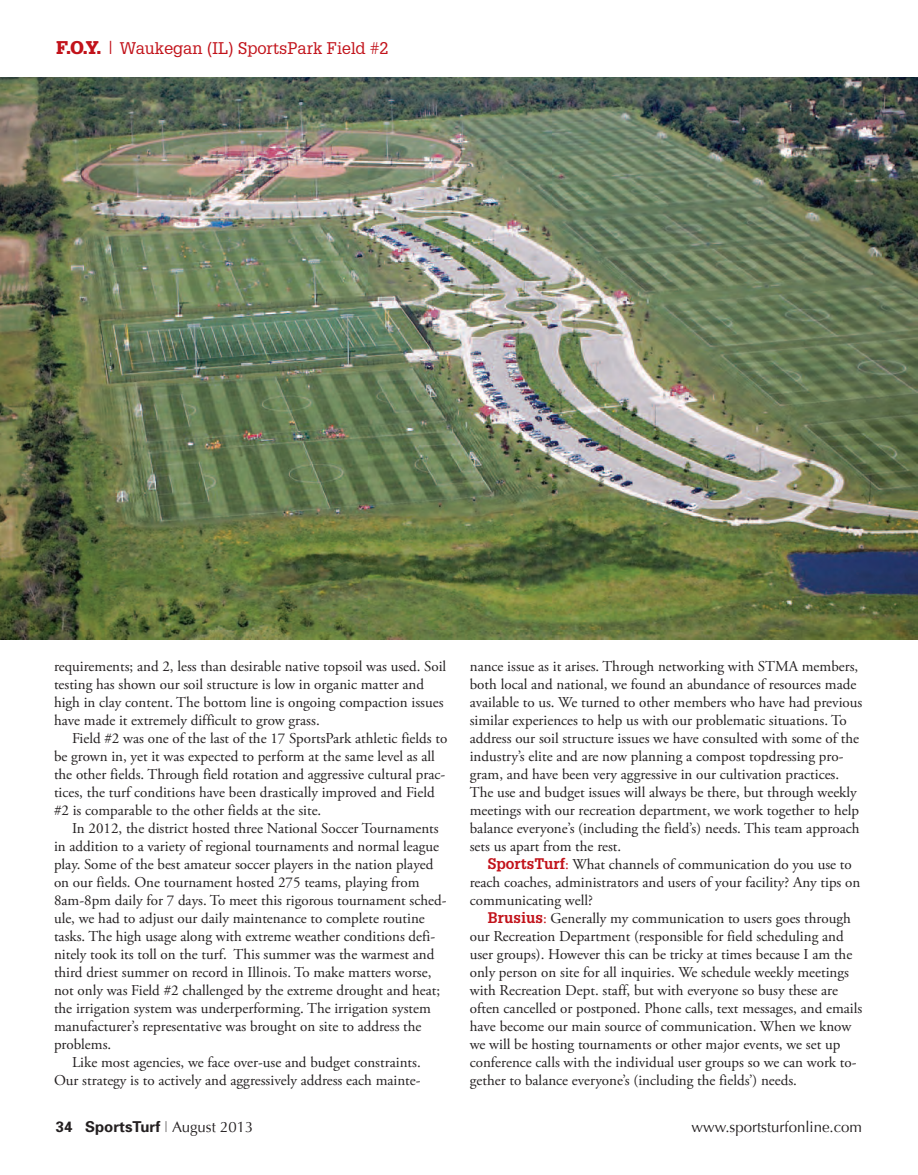
<style>
.page{position:relative;width:918px;height:1175px;background:#fff}
.page>*{position:absolute;margin:0;border:0;box-sizing:border-box;transform-origin:0 0}
.t1{font:16.5px "Glypha";color:#c2121a}
.t2{font:15px "Adobe Garamond Pro";color:#231f20}
.t3{font:15px "Optima";color:#231f20}
.t4{font:700 15px "Univers";color:#231f20}
.s1{font-weight:900;font-size:18px}
.s2{font-size:18px}
.s3{font-family:"Glypha";font-weight:700;color:#c2121a}
.s4{color:#c2121a}
.s5{font-weight:100;font-stretch:ultra-condensed}
.s6{font-family:"Optima";font-weight:400}
</style>
<div class="page">
<img style="left:0;top:77px;width:918px;height:562px">
<p class="t1" style="left:56px;top:39px;width:334px"><span class="s1">F.O.Y.</span> <span class="s2">|</span> Waukegan (IL) SportsPark Field #2</p>
<p class="t2" style="left:54px;top:660px;width:394px">requirements; and 2, less than desirable native topsoil was used. Soil</p>
<p class="t2" style="left:54px;top:678px;width:372px">testing has shown our soil structure is low in organic matter and</p>
<p class="t2" style="left:54px;top:696px;width:391px">high in clay content. The bottom line is ongoing compaction issues</p>
<p class="t2" style="left:54px;top:714px;width:267px">have made it extremely difficult to grow grass.</p>
<p class="t2" style="left:72px;top:732px;width:377px">Field #2 was one of the last of the 17 SportsPark athletic fields to</p>
<p class="t2" style="left:54px;top:750px;width:382px">be grown in, yet it was expected to perform at the same level as all</p>
<p class="t2" style="left:54px;top:768px;width:393px">the other fields. Through field rotation and aggressive cultural prac-</p>
<p class="t2" style="left:54px;top:786px;width:382px">tices, the turf conditions have been drastically improved and Field</p>
<p class="t2" style="left:54px;top:804px;width:269px">#2 is comparable to the other fields at the site.</p>
<p class="t2" style="left:72px;top:822px;width:368px">In 2012, the district hosted three National Soccer Tournaments</p>
<p class="t2" style="left:54px;top:840px;width:387px">in addition to a variety of regional tournaments and normal league</p>
<p class="t2" style="left:54px;top:858px;width:381px">play. Some of the best amateur soccer players in the nation played</p>
<p class="t2" style="left:54px;top:876px;width:367px">on our fields. One tournament hosted 275 teams, playing from</p>
<p class="t2" style="left:54px;top:894px;width:394px">8am-8pm daily for 7 days. To meet this rigorous tournament sched-</p>
<p class="t2" style="left:54px;top:912px;width:372px">ule, we had to adjust our daily maintenance to complete routine</p>
<p class="t2" style="left:54px;top:930px;width:383px">tasks. The high usage along with extreme weather conditions defi-</p>
<p class="t2" style="left:54px;top:948px;width:382px">nitely took its toll on the turf. This summer was the warmest and</p>
<p class="t2" style="left:54px;top:966px;width:379px">third driest summer on record in Illinois. To make matters worse,</p>
<p class="t2" style="left:54px;top:984px;width:388px">not only was Field #2 challenged by the extreme drought and heat;</p>
<p class="t2" style="left:54px;top:1002px;width:378px">the irrigation system was underperforming. The irrigation system</p>
<p class="t2" style="left:54px;top:1020px;width:369px">manufacturer’s representative was brought on site to address the</p>
<p class="t2" style="left:54px;top:1038px;width:59px">problems.</p>
<p class="t2" style="left:72px;top:1056px;width:350px">Like most agencies, we face over-use and budget constraints.</p>
<p class="t2" style="left:54px;top:1074px;width:368px">Our strategy is to actively and aggressively address each mainte-</p>
<p class="t2" style="left:470px;top:660px;width:390px">nance issue as it arises. Through networking with STMA members,</p>
<p class="t2" style="left:470px;top:678px;width:388px">both local and national, we found an abundance of resources made</p>
<p class="t2" style="left:470px;top:696px;width:394px">available to us. We turned to other members who have had previous</p>
<p class="t2" style="left:470px;top:714px;width:378px">similar experiences to help us with our problematic situations. To</p>
<p class="t2" style="left:470px;top:732px;width:391px">address our soil structure issues we have consulted with some of the</p>
<p class="t2" style="left:470px;top:750px;width:375px">industry’s elite and are now planning a compost topdressing pro-</p>
<p class="t2" style="left:470px;top:768px;width:371px">gram, and have been very aggressive in our cultivation practices.</p>
<p class="t2" style="left:470px;top:786px;width:389px">The use and budget issues will always be there, but through weekly</p>
<p class="t2" style="left:470px;top:804px;width:391px">meetings with our recreation department, we work together to help</p>
<p class="t2" style="left:470px;top:822px;width:391px">balance everyone’s (including the field’s) needs. This team approach</p>
<p class="t2" style="left:470px;top:840px;width:153px">sets us apart from the rest.</p>
<p class="t2" style="left:488px;top:858px;width:366px"><span class="s3">SportsTurf</span><span class="s4">:</span> What channels of communication do you use to</p>
<p class="t2" style="left:470px;top:876px;width:392px">reach coaches, administrators and users of your facility? Any tips on</p>
<p class="t2" style="left:470px;top:894px;width:125px">communicating well?</p>
<p class="t2" style="left:488px;top:912px;width:365px"><span class="s3">Brusius</span><span class="s4">:</span> Generally my communication to users goes through</p>
<p class="t2" style="left:470px;top:930px;width:375px">our Recreation Department (responsible for field scheduling and</p>
<p class="t2" style="left:470px;top:948px;width:384px">user groups). However this can be tricky at times because I am the</p>
<p class="t2" style="left:470px;top:966px;width:381px">only person on site for all inquiries. We schedule weekly meetings</p>
<p class="t2" style="left:470px;top:984px;width:370px">with Recreation Dept. staff, but with everyone so busy these are</p>
<p class="t2" style="left:470px;top:1002px;width:394px">often cancelled or postponed. Phone calls, text messages, and emails</p>
<p class="t2" style="left:470px;top:1020px;width:383px">have become our main source of communication. When we know</p>
<p class="t2" style="left:470px;top:1038px;width:372px">we will be hosting tournaments or other major events, we set up</p>
<p class="t2" style="left:470px;top:1056px;width:388px">conference calls with the individual user groups so we can work to-</p>
<p class="t2" style="left:470px;top:1074px;width:329px">gether to balance everyone’s (including the fields’) needs.</p>
<p class="t4" style="left:56px;top:1121px;width:199px">34 SportsTurf <span class="s5">|</span> <span class="s6">August 2013</span></p>
<p class="t3" style="left:691px;top:1118px;width:172px">www.sportsturfonline.com</p>
</div>
